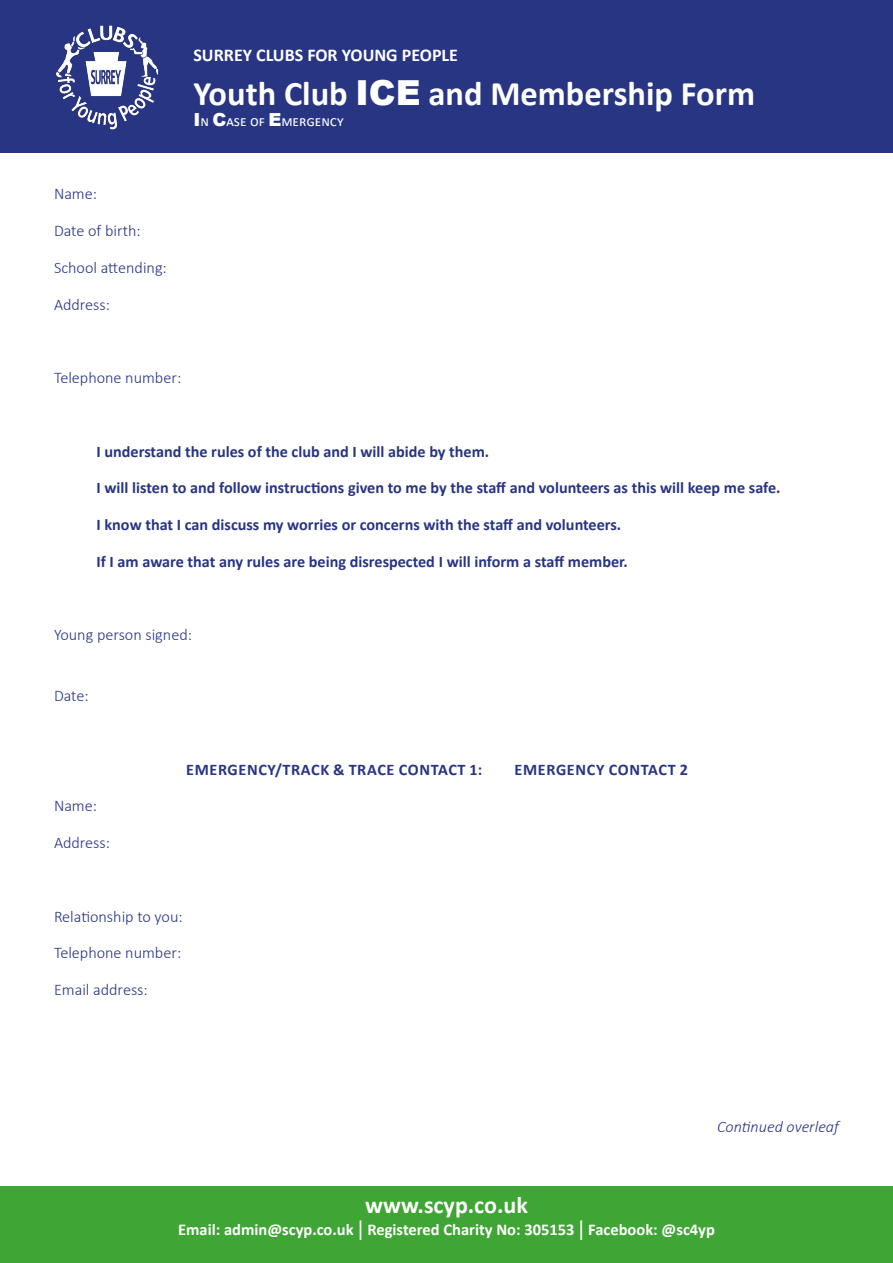
<style>
.page{position:relative;width:893px;height:1263px;background:#fff}
.page>*{position:absolute;margin:0;border:0;box-sizing:border-box;transform-origin:0 0}
.t1{font:700 34.5px "Calibri";color:#fff}
.t2{font:700 24px "Calibri";color:#fff}
.t3{font:700 18px "Calibri";color:#fff}
.t4{font:700 16.5px "Calibri";color:#fff}
.t5{font:700 16.2px "Calibri";color:#283583}
.t6{font:300 16.2px "Calibri";color:#283583}
.t7{font:700 16.2px "Calibri";letter-spacing:.04em;color:#283583}
.t8{font:italic 300 16.2px "Calibri";color:#283583}
.t9{font:15px "Calibri";color:#fff}
.s1{font-family:"Arial";font-weight:900}
.s2{font-family:"Arial";font-weight:900;font-size:18px}
.s3{font-weight:300;font-size:28.5px}
</style>
<div class="page">
<div style="left:0;top:0;width:893px;height:153px;background:#283583"></div>
<img style="left:56px;top:25px;width:103px;height:105px">
<div style="left:0;top:1186px;width:893px;height:77px;background:#3fa535"></div>
<p class="t3" style="left:193px;top:43px;width:266px">SURREY CLUBS FOR YOUNG PEOPLE</p>
<h1 class="t1" style="left:193px;top:69px;width:563px">Youth Club <span class="s1">ICE</span> and Membership Form</h1>
<p class="t9" style="left:193px;top:111px;width:152px"><span class="s2">I</span>n <span class="s2">C</span>ase of <span class="s2">E</span>mergency</p>
<p class="t6" style="left:54px;top:184px;width:45px">Name:</p>
<p class="t6" style="left:54px;top:221px;width:88px">Date of birth:</p>
<p class="t6" style="left:54px;top:257px;width:114px">School attending:</p>
<p class="t6" style="left:54px;top:294px;width:58px">Address:</p>
<p class="t6" style="left:54px;top:368px;width:129px">Telephone number:</p>
<p class="t5" style="left:97px;top:440px;width:394px">I understand the rules of the club and I will abide by them.</p>
<p class="t5" style="left:97px;top:476px;width:685px">I will listen to and follow instructions given to me by the staff and volunteers as this will keep me safe.</p>
<p class="t5" style="left:97px;top:513px;width:526px">I know that I can discuss my worries or concerns with the staff and volunteers.</p>
<p class="t5" style="left:97px;top:550px;width:533px">If I am aware that any rules are being disrespected I will inform a staff member.</p>
<p class="t6" style="left:54px;top:625px;width:140px">Young person signed:</p>
<p class="t6" style="left:54px;top:686px;width:36px">Date:</p>
<p class="t6" style="left:54px;top:796px;width:45px">Name:</p>
<p class="t6" style="left:54px;top:833px;width:58px">Address:</p>
<p class="t7" style="left:186px;top:758px;width:298px">EMERGENCY/TRACK &amp; TRACE CONTACT 1:</p>
<p class="t7" style="left:515px;top:758px;width:175px">EMERGENCY CONTACT 2</p>
<p class="t6" style="left:54px;top:906px;width:130px">Relationship to you:</p>
<p class="t6" style="left:54px;top:943px;width:129px">Telephone number:</p>
<p class="t6" style="left:54px;top:980px;width:95px">Email address:</p>
<p class="t8" style="left:717px;top:1116px;width:123px">Continued overleaf</p>
<h2 class="t2" style="left:365px;top:1188px;width:164px">www.scyp.co.uk</h2>
<p class="t4" style="left:178px;top:1218px;width:538px">Email: admin@scyp.co.uk <span class="s3">l</span> Registered Charity No: 305153 <span class="s3">l</span> Facebook: @sc4yp</p>
</div>
